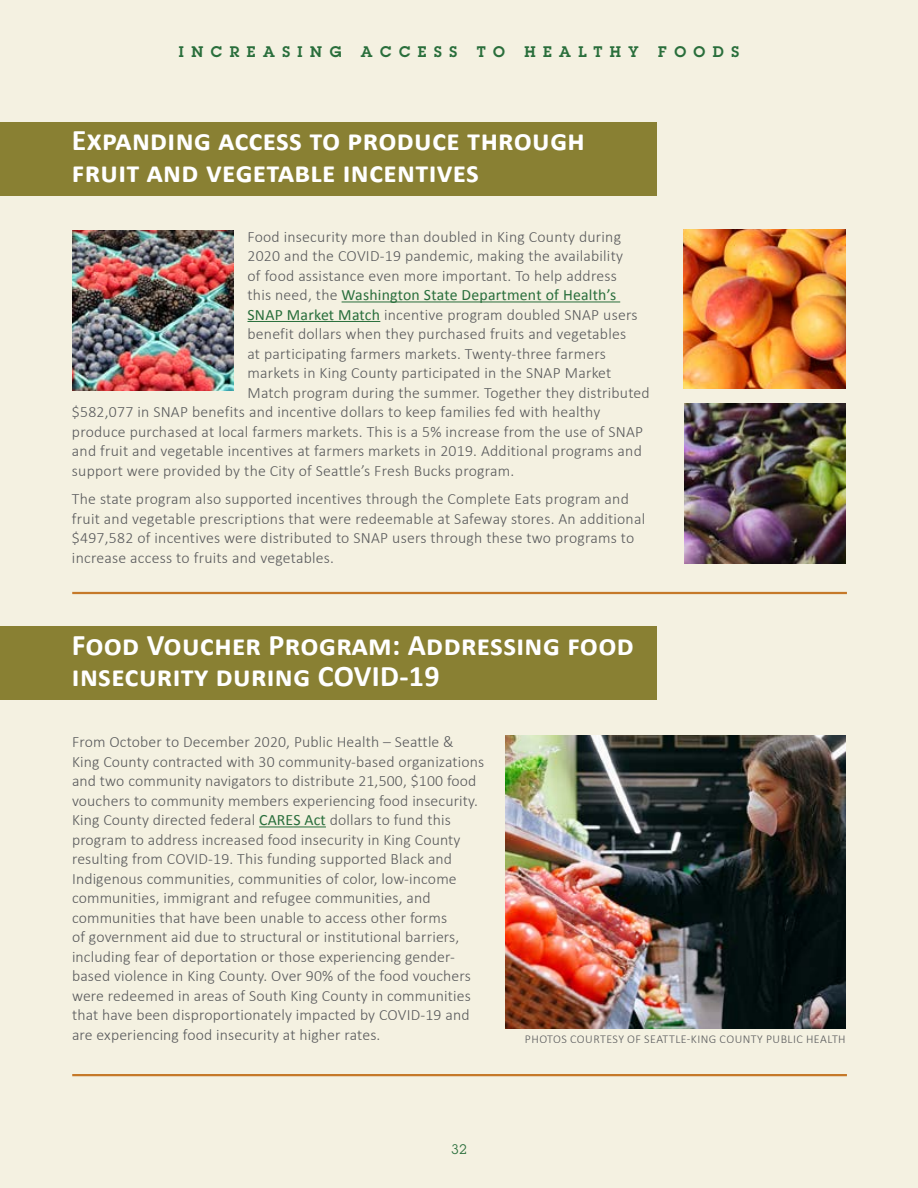
<style>
.page{position:relative;width:918px;height:1188px;background:#f4f1e1}
.page>*{position:absolute;margin:0;border:0;box-sizing:border-box;transform-origin:0 0}
.t1{font:700 30px/31.5px "Calibri";letter-spacing:.01em;color:#fff}
.t2{font:300 15.75px/19.5px "Calibri";letter-spacing:.01em;color:#58595b}
.t3{font:15.75px "Calibri";letter-spacing:.015em;color:#286e3b}
.t4{font:600 15px "Lubalin Graph Std";letter-spacing:.5em;color:#296e3b}
.t5{font:13.5px "Lubalin Graph Std";color:#296e3b}
.t6{font:300 12px "Calibri";letter-spacing:.04em;color:#58595b}
.s1{font-weight:300;color:#58595b}
.s2{font-weight:400;color:#286e3b}
</style>
<div class="page">
<img style="left:72px;top:231px;width:162px;height:160px">
<div style="left:0;top:122px;width:656px;height:74px;background:#898033"></div>
<hr style="left:342px;top:302px;width:278px;height:1px;background:#286e3b">
<hr style="left:248px;top:321px;width:132px;height:1px;background:#286e3b">
<div style="left:0;top:626px;width:656px;height:74px;background:#898033"></div>
<hr style="left:259px;top:827px;width:67px;height:1px;background:#286e3b">
<img style="left:505px;top:736px;width:340px;height:292px">
<img style="left:684px;top:404px;width:162px;height:160px">
<img style="left:684px;top:229px;width:162px;height:160px">
<hr style="left:72px;top:1074px;width:775px;height:2px;background:#c57929">
<hr style="left:72px;top:592px;width:775px;height:2px;background:#c57929">
<p class="t4" style="left:179px;top:42px;width:164px">INCREASING</p>
<p class="t4" style="left:361px;top:42px;width:98px">ACCESS</p>
<p class="t4" style="left:477px;top:42px;width:30px">T O</p>
<p class="t4" style="left:524px;top:42px;width:116px">HEALTHY</p>
<p class="t4" style="left:658px;top:42px;width:82px">FOODS</p>
<h1 class="t1" style="left:72px;top:125px;width:514px">Expanding access to produce through fruit and vegetable incentives</h1>
<p class="t2" style="left:248px;top:226px;width:375px">Food insecurity more than doubled in King County during</p>
<p class="t2" style="left:248px;top:245px;width:377px">2020 and the COVID-19 pandemic, making the availability</p>
<p class="t2" style="left:248px;top:265px;width:371px">of food assistance even more important. To help address</p>
<p class="t3" style="left:248px;top:285px;width:370px"><span class="s1">this need, the</span> Washington State Department of Health’s</p>
<p class="t2" style="left:248px;top:304px;width:391px"><span class="s2">SNAP Market Match</span> incentive program doubled SNAP users</p>
<p class="t2" style="left:248px;top:323px;width:380px">benefit dollars when they purchased fruits and vegetables</p>
<p class="t2" style="left:248px;top:343px;width:360px">at participating farmers markets. Twenty-three farmers</p>
<p class="t2" style="left:248px;top:362px;width:365px">markets in King County participated in the SNAP Market</p>
<p class="t2" style="left:248px;top:382px;width:404px">Match program during the summer. Together they distributed</p>
<p class="t2" style="left:72px;top:401px;width:530px">$582,077 in SNAP benefits and incentive dollars to keep families fed with healthy</p>
<p class="t2" style="left:72px;top:421px;width:573px">produce purchased at local farmers markets. This is a 5% increase from the use of SNAP</p>
<p class="t2" style="left:72px;top:440px;width:571px">and fruit and vegetable incentives at farmers markets in 2019. Additional programs and</p>
<p class="t2" style="left:72px;top:460px;width:444px">support were provided by the City of Seattle’s Fresh Bucks program.</p>
<p class="t2" style="left:72px;top:488px;width:575px">The state program also supported incentives through the Complete Eats program and fruit and vegetable prescriptions that were redeemable at Safeway stores. An additional $497,582 of incentives were distributed to SNAP users through these two programs to increase access to fruits and vegetables.</p>
<h1 class="t1" style="left:72px;top:629px;width:564px">Food Voucher Program: Addressing food insecurity during COVID-19</h1>
<p class="t2" style="left:72px;top:731px;width:414px">From October to December 2020, Public Health – Seattle &amp; King County contracted with 30 community-based organizations and two community navigators to distribute 21,500, $100 food vouchers to community members experiencing food insecurity.<br>King County directed federal <span class="s2">CARES Act</span> dollars to fund this program to address increased food insecurity in King County resulting from COVID-19. This funding supported Black and Indigenous communities, communities of color, low-income communities, immigrant and refugee communities, and communities that have been unable to access other forms<br>of government aid due to structural or institutional barriers, including fear of deportation or those experiencing gender&shy;based violence in King County. Over 90% of the food vouchers were redeemed in areas of South King County in communities that have been disproportionately impacted by COVID-19 and are experiencing food insecurity at higher rates.</p>
<p class="t5" style="left:451px;top:1141px;width:17px">32</p>
<p class="t6" style="left:525px;top:1032px;width:322px">PHOTOS COURTESY OF SEATTLE-KING COUNTY PUBLIC HEALTH</p>
</div>
